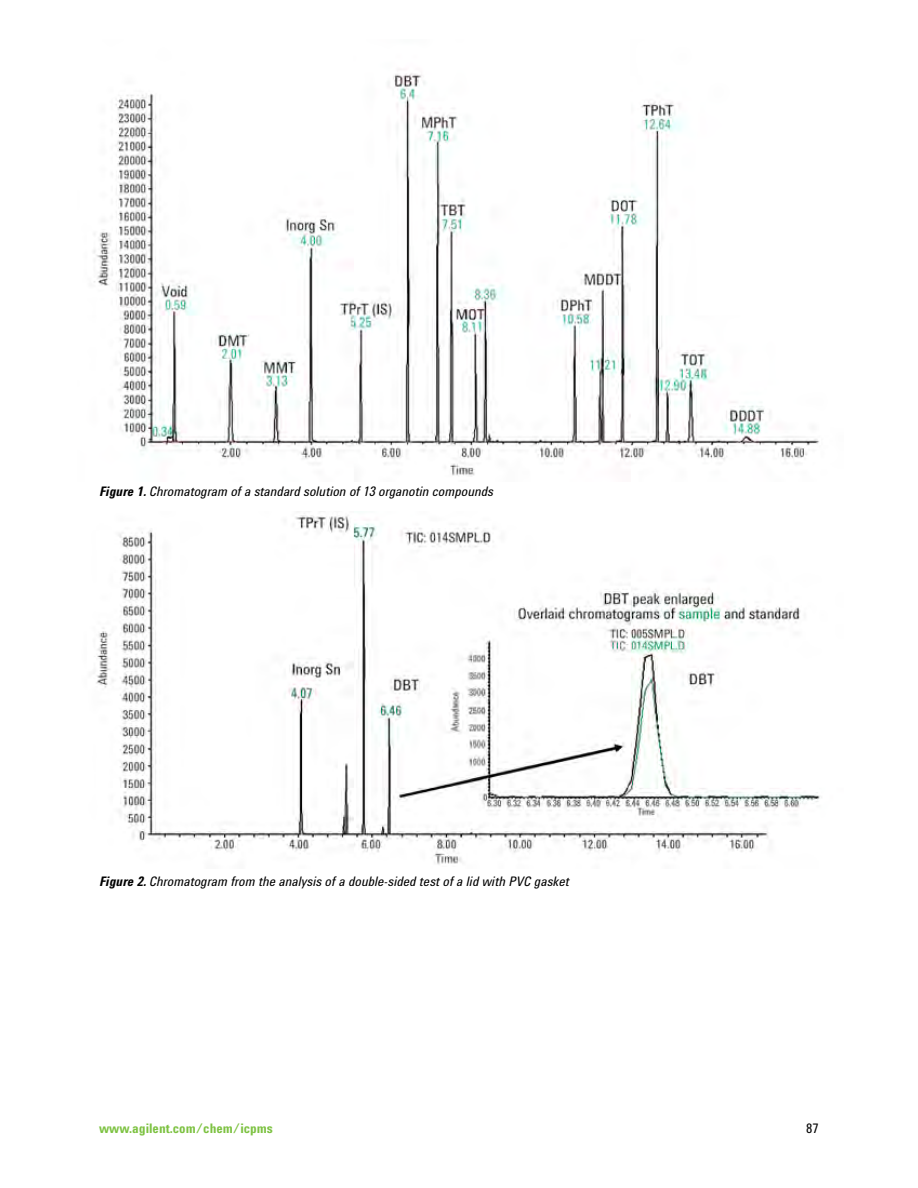
<style>
.page{position:relative;width:918px;height:1188px;background:#fff}
.page>*{position:absolute;margin:0;border:0;box-sizing:border-box;transform-origin:0 0}
.t1{font:italic 13.5px "Agilent Condensed CFF";color:#000}
.t2{font:700 13.5px "Agilent Condensed CFF";color:#7dc242}
.t3{font:13.5px "Agilent Condensed CFF";color:#000}
.s1{font-weight:700}
</style>
<div class="page">
<img style="left:96px;top:513px;width:724px;height:352px">
<img style="left:93px;top:69px;width:726px;height:407px">
<p class="t1" style="left:99px;top:481px;width:396px"><span class="s1">Figure 1.</span> Chromatogram of a standard solution of 13 organotin compounds</p>
<p class="t1" style="left:99px;top:871px;width:472px"><span class="s1">Figure 2.</span> Chromatogram from the analysis of a double-sided test of a lid with PVC gasket</p>
<p class="t2" style="left:99px;top:1118px;width:175px">www.agilent.com/chem/icpms</p>
<p class="t3" style="left:806px;top:1119px;width:14px">87</p>
</div>
